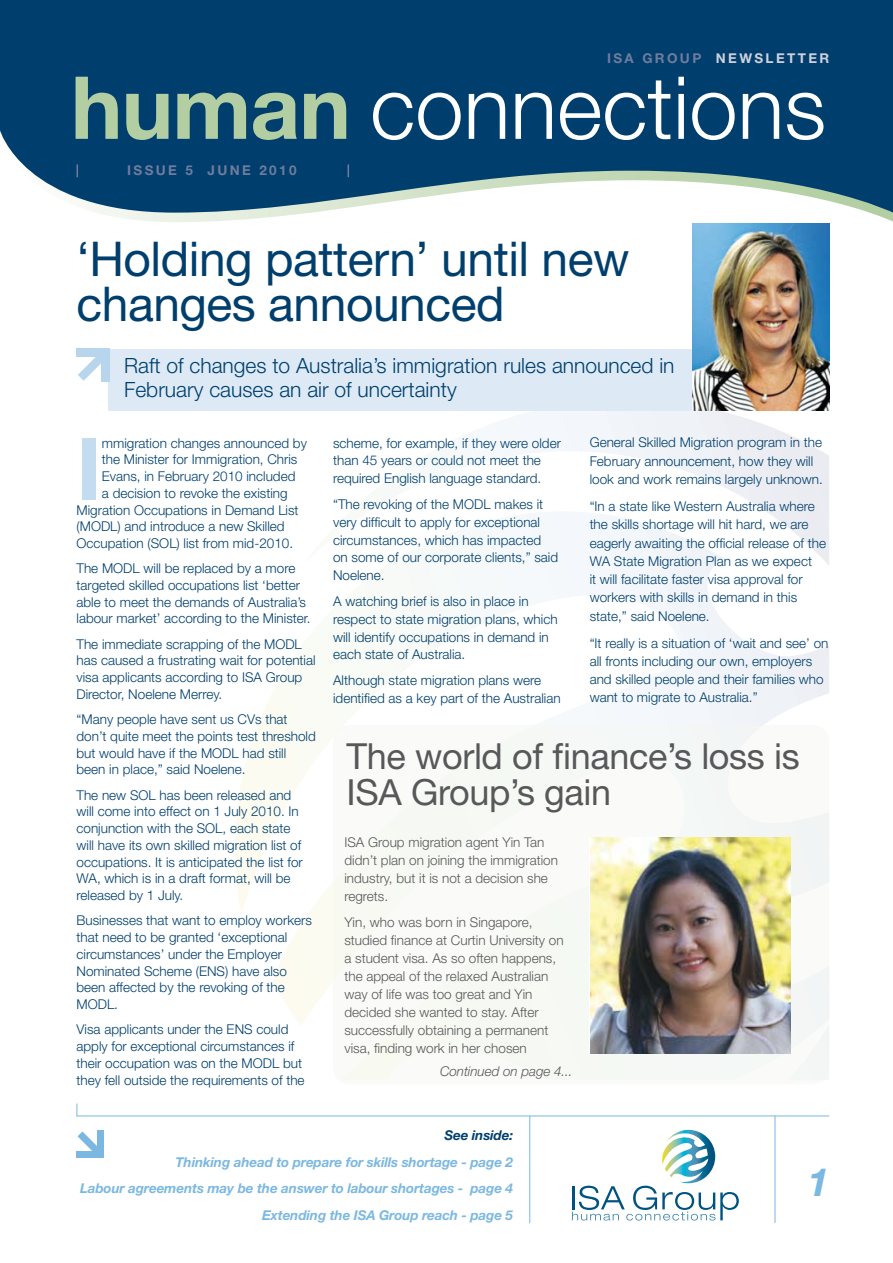
<style>
.page{position:relative;width:893px;height:1263px;background:#fff}
.page>*{position:absolute;margin:0;border:0;box-sizing:border-box;transform-origin:0 0}
.t1{font:300 87px "Helvetica Neue";color:#fff}
.t2{font:700 85.95px "Helvetica Neue LT";color:#c4dcf0}
.t3{font:48px/45px "Helvetica Neue LT";letter-spacing:-.01em;color:#003f6d}
.t4{font:italic 700 39px "Helvetica Neue LT";color:#7bb8e1}
.t5{font:36px/36px "Helvetica Neue LT";letter-spacing:-.01em;color:#58585a}
.t6{font:300 21px/24px "Helvetica Neue LT";color:#003f6d}
.t7{font:300 13.5px/16.8px "Helvetica Neue LT";color:#003f6d}
.t8{font:300 13.5px/18px "Helvetica Neue LT";color:#58585a}
.t9{font:italic 700 13.5px/26.5px "Helvetica Neue LT";letter-spacing:-.01em;color:#7bb8e1;text-align:right}
.t10{font:italic 300 13.5px "Helvetica Neue LT";letter-spacing:-.005em;color:#58585a}
.t11{font:700 13.5px "Helvetica Neue LT";letter-spacing:.175em;color:#cfd0dc}
.t12{font:700 13.5px "Helvetica Neue LT";letter-spacing:.175em;color:#717b9d}
.t13{font:italic 700 13.5px "Helvetica Neue LT";letter-spacing:-.01em;color:#003f6d}
.s1{color:#717b9d}
.s2{font-weight:700;color:#b2cea2}
</style>
<div class="page">
<svg style="left:235px;top:772px;width:9px;height:141px"></svg>
<svg style="left:244px;top:721px;width:16px;height:183px;fill:#fcfbf1"></svg>
<svg style="left:260px;top:687px;width:16px;height:300px"></svg>
<svg style="left:276px;top:661px;width:16px;height:351px;fill:#fdfbf4"></svg>
<svg style="left:292px;top:640px;width:15px;height:385px;fill:#fdfbf4"></svg>
<svg style="left:307px;top:640px;width:21px;height:376px;fill:#fcfbf5"></svg>
<svg style="left:328px;top:701px;width:13px;height:286px;fill:#fbfbf5"></svg>
<svg style="left:515px;top:410px;width:19px;height:124px"></svg>
<svg style="left:534px;top:410px;width:21px;height:185px;fill:#f4f8fc"></svg>
<svg style="left:555px;top:410px;width:20px;height:189px;fill:#f4f8fc"></svg>
<svg style="left:575px;top:410px;width:21px;height:304px"></svg>
<svg style="left:606px;top:410px;width:223px;height:668px"></svg>
<svg style="left:100px;top:213px;width:793px;height:9px"></svg>
<svg style="left:0;top:0;width:893px;height:213px;background:#1c547c"></svg>
<div style="left:97px;top:1130px;width:7px;height:28px;background:#7bb8e1"></div>
<div style="left:77px;top:1151px;width:27px;height:7px;background:#7bb8e1"></div>
<svg style="left:78px;top:1131px;width:19px;height:20px"></svg>
<hr style="left:77px;top:1115px;width:752px;height:1px;background:#7bb8e1">
<hr style="left:529px;top:1116px;width:1px;height:107px;background:#7bb8e1">
<svg style="left:77px;top:164px;width:1px;height:13px"></svg>
<svg style="left:348px;top:164px;width:1px;height:13px"></svg>
<svg style="left:77px;top:1103px;width:1px;height:13px"></svg>
<hr style="left:775px;top:1115px;width:1px;height:108px;background:#7bb8e1">
<div style="left:108px;top:349px;width:721px;height:61px;background:#ddeaf6"></div>
<div style="left:333px;top:725px;width:496px;height:359px;background:#f5f8f1;border-radius:17px"></div>
<svg style="left:572px;top:1129px;width:167px;height:91px"></svg>
<div style="left:77px;top:349px;width:33px;height:8px;background:#b7d5ed"></div>
<div style="left:101px;top:349px;width:9px;height:33px;background:#b7d5ed"></div>
<svg style="left:78px;top:357px;width:23px;height:24px"></svg>
<img style="left:692px;top:223px;width:137px;height:187px">
<img style="left:590px;top:837px;width:201px;height:216px">
<p class="t11" style="left:607px;top:49px;width:224px"><span class="s1">ISA GROUP</span> NEWSLETTER</p>
<h1 class="t1" style="left:71px;top:55px;width:757px"><span class="s2">human</span> connections</h1>
<p class="t12" style="left:127px;top:162px;width:171px">ISSUE 5 JUNE 2010</p>
<h3 class="t3" style="left:77px;top:236px;width:554px">‘Holding pattern’ until new changes announced</h3>
<h3 class="t6" style="left:124px;top:353px;width:552px">Raft of changes to Australia’s immigration rules announced in<br>February causes an air of uncertainty</h3>
<h2 class="t2" style="left:77px;top:415px;width:27px">I</h2>
<p class="t7" style="left:102px;top:434px;width:207px">mmigration changes announced by</p>
<p class="t7" style="left:102px;top:451px;width:197px">the Minister for Immigration, Chris</p>
<p class="t7" style="left:102px;top:467px;width:195px">Evans, in February 2010 included</p>
<p class="t7" style="left:102px;top:484px;width:187px">a decision to revoke the existing</p>
<p class="t7" style="left:77px;top:501px;width:224px">Migration Occupations in Demand List</p>
<p class="t7" style="left:77px;top:518px;width:210px">(MODL) and introduce a new Skilled</p>
<p class="t7" style="left:77px;top:534px;width:218px">Occupation (SOL) list from mid-2010.</p>
<p class="t7" style="left:77px;top:560px;width:236px">The MODL will be replaced by a more targeted skilled occupations list ‘better able to meet the demands of Australia’s labour market’ according to the Minister.</p>
<p class="t7" style="left:77px;top:635px;width:241px">The immediate scrapping of the MODL has caused a frustrating wait for potential visa applicants according to ISA Group Director, Noelene Merrey.</p>
<p class="t7" style="left:77px;top:711px;width:241px">“Many people have sent us CVs that don’t quite meet the points test threshold but would have if the MODL had still been in place,” said Noelene.</p>
<p class="t7" style="left:77px;top:786px;width:228px">The new SOL has been released and will come into effect on 1 July 2010. In conjunction with the SOL, each state will have its own skilled migration list of occupations. It is anticipated the list for WA, which is in a draft format, will be released by 1 July.</p>
<p class="t7" style="left:77px;top:912px;width:237px">Businesses that want to employ workers that need to be granted ‘exceptional circumstances’ under the Employer<br>Nominated Scheme (ENS) have also been affected by the revoking of the<br>MODL.</p>
<p class="t7" style="left:77px;top:1021px;width:230px">Visa applicants under the ENS could apply for exceptional circumstances if their occupation was on the MODL but they fell outside the requirements of the</p>
<p class="t7" style="left:590px;top:433px;width:235px;line-height:18.3px">General Skilled Migration program in the<br>February announcement, how they will look and work remains largely unknown.</p>
<p class="t7" style="left:590px;top:497px;width:238px;line-height:18.3px">“In a state like Western Australia where the skills shortage will hit hard, we are eagerly awaiting the official release of the WA State Migration Plan as we expect<br>it will facilitate faster visa approval for workers with skills in demand in this state,” said Noelene.</p>
<p class="t7" style="left:590px;top:633px;width:240px;line-height:18.3px">“It really is a situation of ‘wait and see’ on all fronts including our own, employers and skilled people and their families who want to migrate to Australia.”</p>
<h3 class="t5" style="left:347px;top:738px;width:455px">The world of finance’s loss is<br>ISA Group’s gain</h3>
<p class="t7" style="left:333px;top:434px;width:229px;line-height:17.7px">scheme, for example, if they were older than 45 years or could not meet the required English language standard.</p>
<p class="t7" style="left:333px;top:495px;width:227px;line-height:17.7px">“The revoking of the MODL makes it very difficult to apply for exceptional circumstances, which has impacted on some of our corporate clients,” said<br>Noelene.</p>
<p class="t7" style="left:333px;top:592px;width:226px;line-height:17.7px">A watching brief is also in place in respect to state migration plans, which will identify occupations in demand in each state of Australia.</p>
<p class="t7" style="left:333px;top:671px;width:229px;line-height:17.7px">Although state migration plans were identified as a key part of the Australian</p>
<p class="t8" style="left:344px;top:833px;width:215px">ISA Group migration agent Yin Tan didn’t plan on joining the immigration industry, but it is not a decision she regrets.</p>
<p class="t8" style="left:344px;top:913px;width:221px">Yin, who was born in Singapore, studied finance at Curtin University on a student visa. As so often happens, the appeal of the relaxed Australian way of life was too great and Yin decided she wanted to stay. After successfully obtaining a permanent visa, finding work in her chosen</p>
<p class="t10" style="left:440px;top:1063px;width:134px">Continued on page 4...</p>
<p class="t13" style="left:444px;top:1127px;width:70px">See inside:</p>
<p class="t9" style="left:80px;top:1148px;width:434px">Thinking ahead to prepare for skills shortage - page 2<br>Labour agreements may be the answer to labour shortages - page 4<br>Extending the ISA Group reach - page 5</p>
<h3 class="t4" style="left:807px;top:1158px;width:23px">1</h3>
</div>
